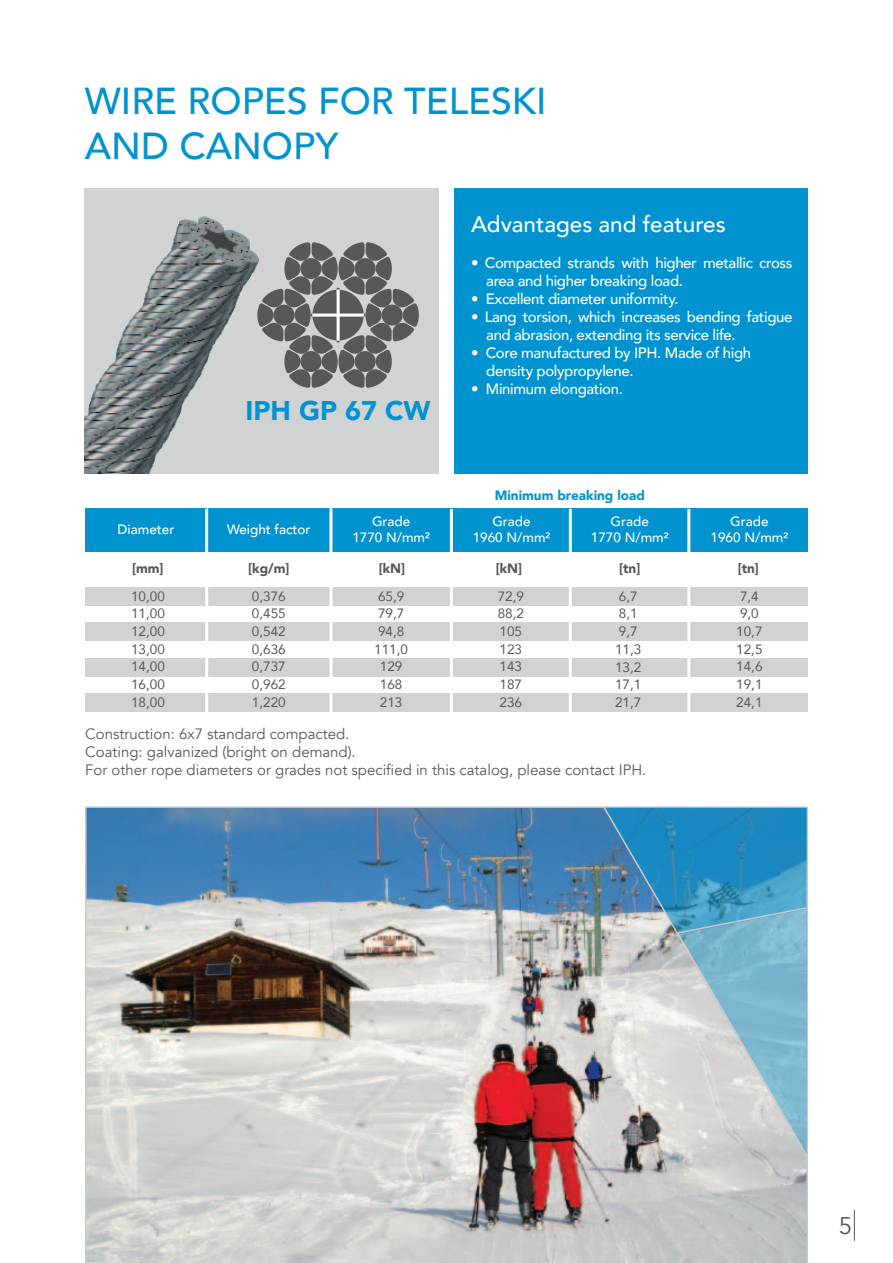
<style>
.page{position:relative;width:893px;height:1263px;background:#fff}
.page>*{position:absolute;margin:0;border:0;box-sizing:border-box;transform-origin:0 0}
.t1{font:500 37.5px/45px "Avenir";color:#0093d0}
.t2{font:900 27px "Avenir";color:#0093d0}
.t3{font:24px "Avenir";color:#57585a}
.t4{font:500 22.5px "Avenir";color:#fff}
.t5{font:500 15px/18px "Avenir";letter-spacing:-.025em;color:#fff}
.t6{font:15px/18px "Avenir";color:#57585a}
.t7{font:13.5px/17.7px "Avenir";color:#57585a}
.t8{font:500 13.5px/16.2px "Avenir";color:#fff;text-align:center}
.t9{font:900 13.5px "Avenir";color:#57585a}
.t10{font:900 13.5px "Avenir";color:#0093d0}
</style>
<div class="page">
<img style="left:85px;top:806px;width:723px;height:457px">
<div style="left:85px;top:188px;width:354px;height:285px;background:#d1d2d4"></div>
<img style="left:85px;top:216px;width:172px;height:257px">
<svg style="left:257px;top:242px;width:162px;height:146px"></svg>
<div style="left:454px;top:188px;width:354px;height:285px;background:#0093d0"></div>
<div style="left:85px;top:509px;width:122px;height:43px;background:#0093d0"></div>
<div style="left:208px;top:509px;width:121px;height:43px;background:#0093d0"></div>
<div style="left:332px;top:509px;width:119px;height:43px;background:#0093d0"></div>
<div style="left:570px;top:509px;width:119px;height:43px;background:#0093d0"></div>
<div style="left:451px;top:509px;width:119px;height:43px;background:#0093d0"></div>
<div style="left:689px;top:509px;width:119px;height:43px;background:#0093d0"></div>
<div style="left:85px;top:587px;width:722px;height:19px;background:#d1d2d4"></div>
<div style="left:85px;top:622px;width:722px;height:19px;background:#d1d2d4"></div>
<div style="left:85px;top:658px;width:722px;height:18px;background:#d1d2d4"></div>
<div style="left:85px;top:693px;width:722px;height:18px;background:#d1d2d4"></div>
<hr style="left:205px;top:509px;width:3px;height:206px;background:#fff">
<hr style="left:329px;top:509px;width:3px;height:206px;background:#fff">
<hr style="left:450px;top:509px;width:3px;height:206px;background:#fff">
<hr style="left:569px;top:509px;width:3px;height:206px;background:#fff">
<hr style="left:687px;top:509px;width:3px;height:206px;background:#fff">
<svg style="left:602px;top:806px;width:206px;height:353px;background:#b1bbc1"></svg>
<svg style="left:605px;top:808px;width:203px;height:346px;background:#8bb6c9"></svg>
<hr style="left:854px;top:1210px;width:1px;height:31px;background:#57585a">
<h1 class="t1" style="left:85px;top:76px;width:463px">WIRE ROPES FOR TELESKI<br>AND CANOPY</h1>
<h2 class="t2" style="left:246px;top:388px;width:186px">IPH GP 67 CW</h2>
<h3 class="t4" style="left:471px;top:205px;width:256px">Advantages and features</h3>
<p class="t5" style="left:486px;top:253px;width:308px;text-indent:-15px">• Compacted strands with higher metallic cross area and higher breaking load.</p>
<p class="t5" style="left:471px;top:289px;width:209px">• Excellent diameter uniformity.</p>
<p class="t5" style="left:486px;top:307px;width:308px;text-indent:-15px">• Lang torsion, which increases bending fatigue and abrasion, extending its service life.</p>
<p class="t5" style="left:486px;top:343px;width:266px;text-indent:-15px">• Core manufactured by IPH. Made of high density polypropylene.</p>
<p class="t5" style="left:471px;top:379px;width:153px">• Minimum elongation.</p>
<p class="t10" style="left:495px;top:483px;width:152px">Minimum breaking load</p>
<p class="t8" style="left:118px;top:521px;width:58px">Diameter</p>
<p class="t8" style="left:352px;top:513px;width:79px">Grade<br>1770 N/mm²</p>
<p class="t8" style="left:591px;top:513px;width:79px">Grade<br>1770 N/mm²</p>
<p class="t8" style="left:473px;top:513px;width:79px">Grade<br>1960 N/mm²</p>
<p class="t8" style="left:711px;top:513px;width:79px">Grade<br>1960 N/mm²</p>
<p class="t8" style="left:227px;top:521px;width:85px">Weight factor</p>
<p class="t9" style="left:132px;top:556px;width:33px">[mm]</p>
<p class="t7" style="left:131px;top:587px;width:35px;text-align:justify">10,00<br>11,00<br>12,00<br>13,00<br>14,00<br>16,00<br>18,00</p>
<p class="t9" style="left:248px;top:556px;width:43px">[kg/m]</p>
<p class="t7" style="left:252px;top:587px;width:35px;text-align:justify">0,376<br>0,455<br>0,542<br>0,636<br>0,737<br>0,962<br>1,220</p>
<p class="t9" style="left:379px;top:556px;width:28px">[kN]</p>
<p class="t9" style="left:496px;top:556px;width:28px">[kN]</p>
<p class="t7" style="left:374px;top:587px;width:35px;text-align:center">65,9<br>79,7<br>94,8<br>111,0<br>129<br>168<br>213</p>
<p class="t7" style="left:498px;top:587px;width:28px">72,9<br>88,2<br>105<br>123<br>143<br>187<br>236</p>
<p class="t9" style="left:619px;top:556px;width:23px">[tn]</p>
<p class="t9" style="left:738px;top:556px;width:23px">[tn]</p>
<p class="t7" style="left:615px;top:587px;width:28px">6,7<br>8,1<br>9,7<br>11,3<br>13,2<br>17,1<br>21,7</p>
<p class="t7" style="left:736px;top:587px;width:28px">7,4<br>9,0<br>10,7<br>12,5<br>14,6<br>19,1<br>24,1</p>
<p class="t6" style="left:85px;top:725px;width:563px">Construction: 6x7 standard compacted.<br>Coating: galvanized (bright on demand).<br>For other rope diameters or grades not specified in this catalog, please contact IPH.</p>
<h3 class="t3" style="left:839px;top:1211px;width:15px">5</h3>
</div>
